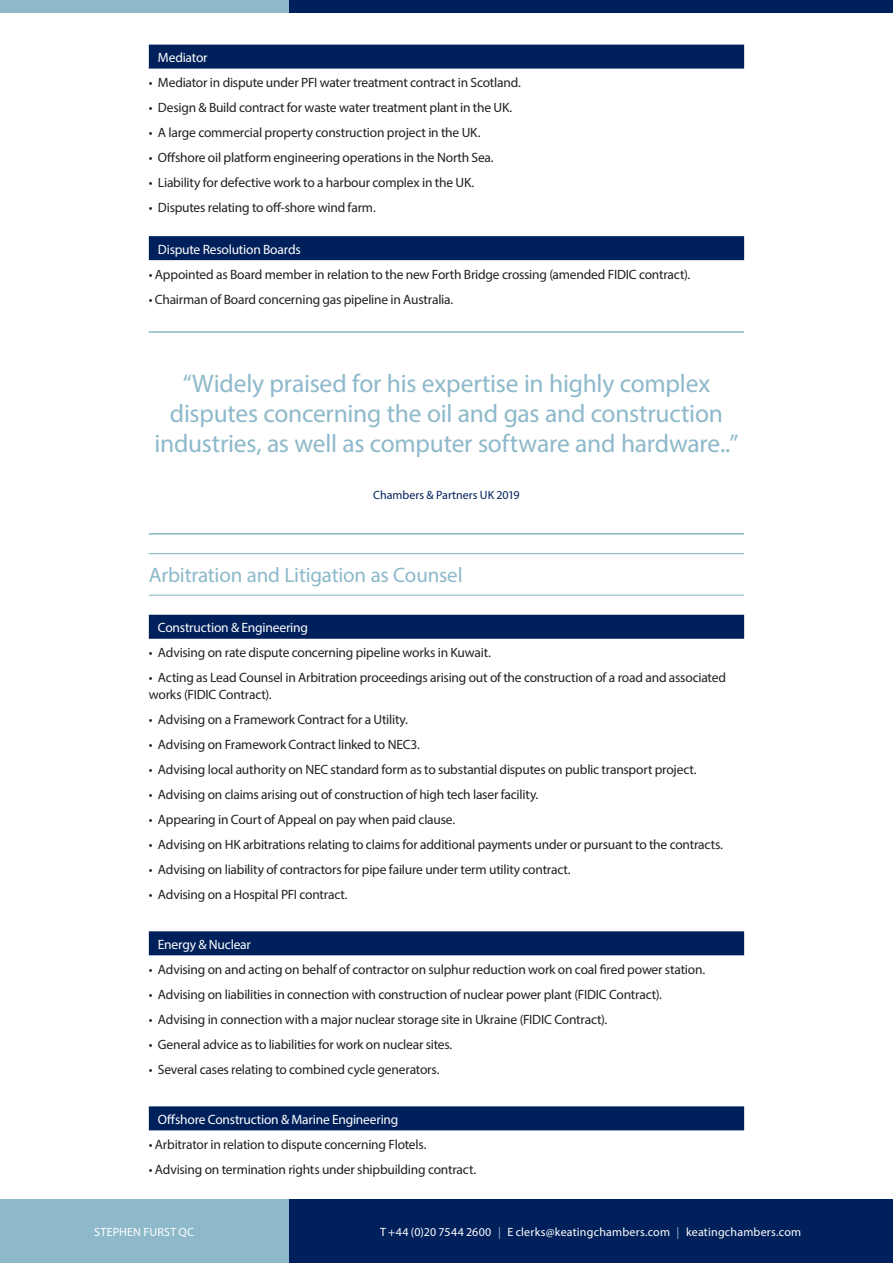
<style>
.page{position:relative;width:893px;height:1263px;background:#fff}
.page>*{position:absolute;margin:0;border:0;box-sizing:border-box;transform-origin:0 0}
.t1{font:25.5px/30px "Myriad Pro";letter-spacing:-.01em;color:#8db9ca;text-align:center}
.t2{font:21px "Myriad Pro";letter-spacing:-.01em;color:#8db9ca}
.t3{font:13.5px/16.5px "Myriad Pro";letter-spacing:-.015em;color:#231f20}
.t4{font:13.5px "Myriad Pro";letter-spacing:-.015em;color:#fff}
.t5{font:12px "Myriad Pro";letter-spacing:.02em;color:#fff}
.t6{font:12px "Myriad Pro";letter-spacing:-.005em;color:#00205b}
.s1{color:#8db9ca}
</style>
<div class="page">
<div style="left:288px;top:1199px;width:605px;height:64px;background:#00205b"></div>
<div style="left:0;top:1199px;width:288px;height:64px;background:#8db9ca"></div>
<div style="left:289px;top:0;width:604px;height:13px;background:#00205b"></div>
<div style="left:0;top:0;width:289px;height:13px;background:#8db9ca"></div>
<div style="left:149px;top:45px;width:595px;height:24px;background:#00205b"></div>
<div style="left:149px;top:236px;width:595px;height:24px;background:#00205b"></div>
<hr style="left:149px;top:331px;width:595px;height:2px;background:#8db9ca">
<hr style="left:149px;top:533px;width:595px;height:2px;background:#8db9ca">
<hr style="left:149px;top:553px;width:595px;height:1px;background:#8db9ca">
<hr style="left:149px;top:595px;width:595px;height:1px;background:#8db9ca">
<div style="left:149px;top:615px;width:595px;height:24px;background:#00205b"></div>
<div style="left:149px;top:931px;width:595px;height:24px;background:#00205b"></div>
<div style="left:149px;top:1106px;width:595px;height:24px;background:#00205b"></div>
<p class="t4" style="left:158px;top:49px;width:51px">Mediator</p>
<p class="t3" style="left:149px;top:74px;width:374px">• Mediator in dispute under PFI water treatment contract in Scotland.</p>
<p class="t3" style="left:149px;top:99px;width:365px">• Design &amp; Build contract for waste water treatment plant in the UK.</p>
<p class="t3" style="left:149px;top:124px;width:333px">• A large commercial property construction project in the UK.</p>
<p class="t3" style="left:149px;top:149px;width:346px">• Offshore oil platform engineering operations in the North Sea.</p>
<p class="t3" style="left:149px;top:174px;width:327px">• Liability for defective work to a harbour complex in the UK.</p>
<p class="t3" style="left:149px;top:199px;width:228px">• Disputes relating to off-shore wind farm.</p>
<p class="t4" style="left:158px;top:241px;width:144px">Dispute Resolution Boards</p>
<p class="t3" style="left:149px;top:266px;width:543px">• Appointed as Board member in relation to the new Forth Bridge crossing (amended FIDIC contract).</p>
<p class="t3" style="left:149px;top:291px;width:306px">• Chairman of Board concerning gas pipeline in Australia.</p>
<p class="t1" style="left:154px;top:368px;width:585px">“Widely praised for his expertise in highly complex disputes concerning the oil and gas and construction industries, as well as computer software and hardware..”</p>
<p class="t6" style="left:373px;top:488px;width:148px">Chambers &amp; Partners UK 2019</p>
<p class="t2" style="left:149px;top:562px;width:315px">Arbitration and Litigation as Counsel</p>
<p class="t4" style="left:158px;top:619px;width:152px">Construction &amp; Engineering</p>
<p class="t3" style="left:149px;top:644px;width:343px">• Advising on rate dispute concerning pipeline works in Kuwait.</p>
<p class="t3" style="left:149px;top:669px;width:579px">• Acting as Lead Counsel in Arbitration proceedings arising out of the construction of a road and associated works (FIDIC Contract).</p>
<p class="t3" style="left:149px;top:711px;width:261px">• Advising on a Framework Contract for a Utility.</p>
<p class="t3" style="left:149px;top:736px;width:273px">• Advising on Framework Contract linked to NEC3.</p>
<p class="t3" style="left:149px;top:761px;width:549px">• Advising local authority on NEC standard form as to substantial disputes on public transport project.</p>
<p class="t3" style="left:149px;top:786px;width:391px">• Advising on claims arising out of construction of high tech laser facility.</p>
<p class="t3" style="left:149px;top:811px;width:308px">• Appearing in Court of Appeal on pay when paid clause.</p>
<p class="t3" style="left:149px;top:836px;width:576px">• Advising on HK arbitrations relating to claims for additional payments under or pursuant to the contracts.</p>
<p class="t3" style="left:149px;top:861px;width:423px">• Advising on liability of contractors for pipe failure under term utility contract.</p>
<p class="t3" style="left:149px;top:886px;width:200px">• Advising on a Hospital PFI contract.</p>
<p class="t4" style="left:158px;top:936px;width:94px">Energy &amp; Nuclear</p>
<p class="t3" style="left:149px;top:961px;width:558px">• Advising on and acting on behalf of contractor on sulphur reduction work on coal fired power station.</p>
<p class="t3" style="left:149px;top:986px;width:515px">• Advising on liabilities in connection with construction of nuclear power plant (FIDIC Contract).</p>
<p class="t3" style="left:149px;top:1011px;width:460px">• Advising in connection with a major nuclear storage site in Ukraine (FIDIC Contract).</p>
<p class="t3" style="left:149px;top:1036px;width:305px">• General advice as to liabilities for work on nuclear sites.</p>
<p class="t3" style="left:149px;top:1061px;width:292px">• Several cases relating to combined cycle generators.</p>
<p class="t4" style="left:158px;top:1111px;width:242px">Offshore Construction &amp; Marine Engineering</p>
<p class="t3" style="left:149px;top:1136px;width:279px">• Arbitrator in relation to dispute concerning Flotels.</p>
<p class="t3" style="left:149px;top:1161px;width:329px">• Advising on termination rights under shipbuilding contract.</p>
<p class="t5" style="left:94px;top:1224px;width:101px">STEPHEN FURST QC</p>
<p class="t5" style="left:380px;top:1224px;width:423px">T +44 (0)20 7544 2600 <span class="s1">|</span> E clerks@keatingchambers.com <span class="s1">|</span> keatingchambers.com</p>
</div>
